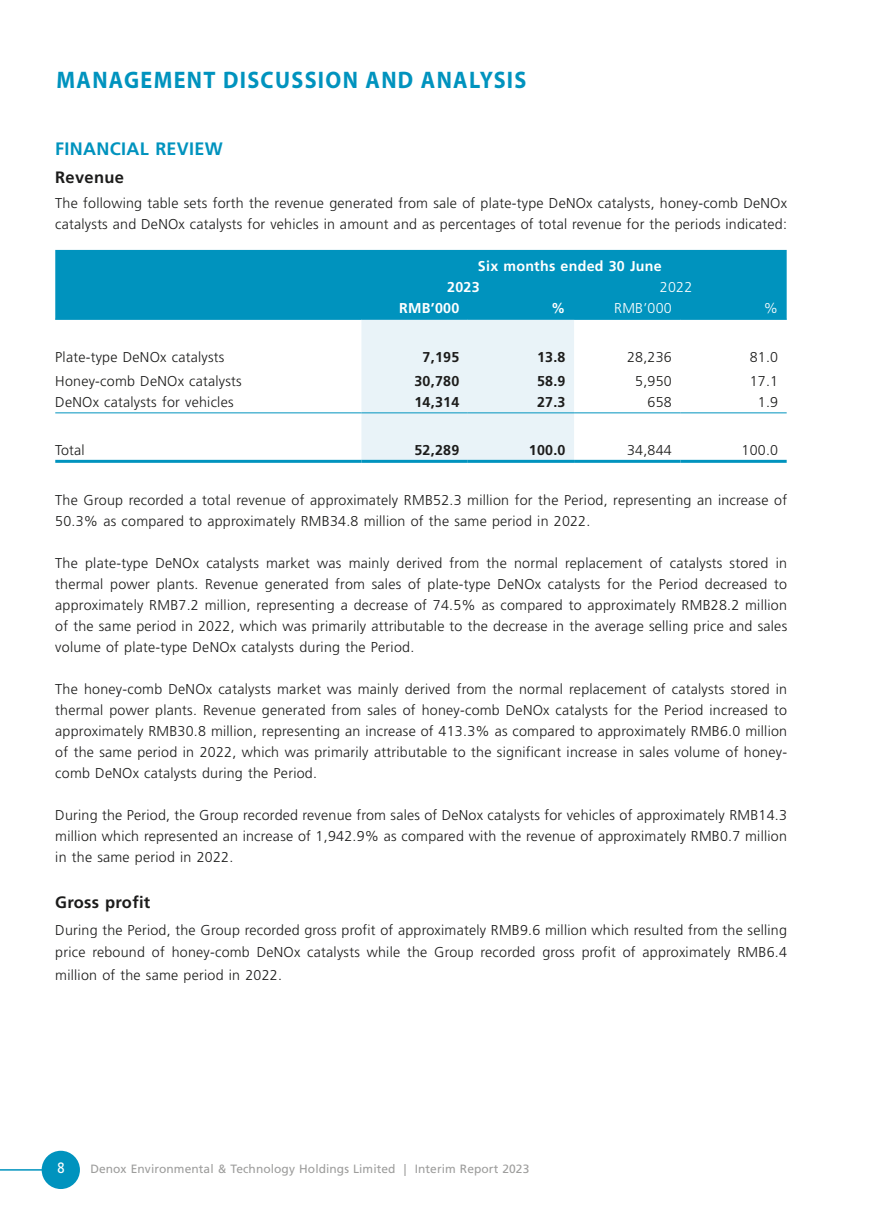
<style>
.page{position:relative;width:893px;height:1212px;background:#fff}
.page>*{position:absolute;margin:0;border:0;box-sizing:border-box;transform-origin:0 0}
.t1{font:700 24px "Myriad Pro";letter-spacing:.06em;color:#0093be;scale:.92 1}
.t2{font:700 18px "Frutiger LT Std";letter-spacing:.015em;color:#0093be}
.t3{font:700 16.5px "Frutiger LT Std";letter-spacing:.015em;color:#1c1c1b}
.t4{font:15px "Frutiger LT Std";color:#fff;scale:.85 1}
.t5{font:300 14.25px/21px "Frutiger LT Std";letter-spacing:.015em;color:#1c1c1b;text-align:justify}
.t6{font:700 14.25px "Frutiger LT Std";letter-spacing:.015em;color:#1c1c1b}
.t7{font:700 14.25px/21px "Frutiger LT Std";letter-spacing:.015em;color:#fff}
.t8{font:300 14.25px "Frutiger LT Std";letter-spacing:.015em;color:#fff}
.t9{font:12px "Frutiger LT Std";letter-spacing:.005em;color:#9d9d9c}
</style>
<div class="page">
<div style="left:42px;top:1151px;width:38px;height:38px;background:#0093be;border-radius:50%"></div>
<hr style="left:0;top:1169px;width:43px;height:1px;background:#0093be">
<div style="left:55px;top:250px;width:732px;height:69px;background:#0093be"></div>
<div style="left:361px;top:320px;width:213px;height:140px;background:#e9f3f8"></div>
<hr style="left:55px;top:319px;width:306px;height:1px;background:#0093be">
<hr style="left:361px;top:319px;width:107px;height:1px;background:#0093be">
<hr style="left:468px;top:319px;width:106px;height:1px;background:#0093be">
<hr style="left:574px;top:319px;width:106px;height:1px;background:#0093be">
<hr style="left:680px;top:319px;width:107px;height:1px;background:#0093be">
<hr style="left:55px;top:412px;width:306px;height:1px;background:#0093be">
<hr style="left:361px;top:412px;width:107px;height:1px;background:#0093be">
<hr style="left:468px;top:412px;width:106px;height:1px;background:#0093be">
<hr style="left:574px;top:412px;width:106px;height:1px;background:#0093be">
<hr style="left:680px;top:412px;width:107px;height:1px;background:#0093be">
<hr style="left:55px;top:460px;width:306px;height:3px;background:#0093be">
<hr style="left:361px;top:460px;width:107px;height:3px;background:#0093be">
<hr style="left:468px;top:460px;width:106px;height:3px;background:#0093be">
<hr style="left:574px;top:460px;width:106px;height:3px;background:#0093be">
<hr style="left:680px;top:460px;width:107px;height:3px;background:#0093be">
<h1 class="t1" style="left:57px;top:67px;width:512px">MANAGEMENT DISCUSSION AND ANALYSIS</h1>
<p class="t2" style="left:55px;top:138px;width:169px">FINANCIAL REVIEW</p>
<p class="t3" style="left:55px;top:167px;width:70px">Revenue</p>
<p class="t5" style="left:55px;top:193px;width:733px">The following table sets forth the revenue generated from sale of plate-type DeNOx catalysts, honey-comb DeNOx catalysts and DeNOx catalysts for vehicles in amount and as percentages of total revenue for the periods indicated:</p>
<p class="t7" style="left:447px;top:256px;width:216px;text-indent:31px">Six months ended 30 June<br>2023</p>
<p class="t8" style="left:660px;top:279px;width:34px">2022</p>
<p class="t7" style="left:399px;top:298px;width:62px">RMB’000</p>
<p class="t7" style="left:551px;top:298px;width:16px">%</p>
<p class="t8" style="left:614px;top:300px;width:59px">RMB’000</p>
<p class="t8" style="left:764px;top:300px;width:16px">%</p>
<p class="t5" style="left:55px;top:346px;width:171px">Plate-type DeNOx catalysts</p>
<p class="t6" style="left:423px;top:348px;width:38px">7,195</p>
<p class="t6" style="left:537px;top:348px;width:30px">13.8</p>
<p class="t5" style="left:627px;top:346px;width:46px">28,236</p>
<p class="t5" style="left:750px;top:346px;width:30px">81.0</p>
<p class="t5" style="left:55px;top:370px;width:188px">Honey-comb DeNOx catalysts</p>
<p class="t6" style="left:414px;top:372px;width:46px">30,780</p>
<p class="t6" style="left:537px;top:372px;width:30px">58.9</p>
<p class="t5" style="left:635px;top:370px;width:38px">5,950</p>
<p class="t5" style="left:750px;top:370px;width:30px">17.1</p>
<p class="t5" style="left:55px;top:391px;width:180px">DeNOx catalysts for vehicles</p>
<p class="t6" style="left:414px;top:393px;width:46px">14,314</p>
<p class="t6" style="left:537px;top:393px;width:30px">27.3</p>
<p class="t5" style="left:648px;top:391px;width:26px">658</p>
<p class="t5" style="left:758px;top:391px;width:22px">1.9</p>
<p class="t5" style="left:55px;top:440px;width:31px">Total</p>
<p class="t6" style="left:414px;top:442px;width:46px">52,289</p>
<p class="t6" style="left:529px;top:442px;width:38px">100.0</p>
<p class="t5" style="left:627px;top:440px;width:46px">34,844</p>
<p class="t5" style="left:742px;top:440px;width:38px">100.0</p>
<p class="t5" style="left:55px;top:490px;width:733px">The Group recorded a total revenue of approximately RMB52.3 million for the Period, representing an increase of<br>50.3% as compared to approximately RMB34.8 million of the same period in 2022.</p>
<p class="t5" style="left:55px;top:553px;width:733px">The plate-type DeNOx catalysts market was mainly derived from the normal replacement of catalysts stored in thermal power plants. Revenue generated from sales of plate-type DeNOx catalysts for the Period decreased to approximately RMB7.2 million, representing a decrease of 74.5% as compared to approximately RMB28.2 million of the same period in 2022, which was primarily attributable to the decrease in the average selling price and sales volume of plate-type DeNOx catalysts during the Period.</p>
<p class="t5" style="left:55px;top:679px;width:733px">The honey-comb DeNOx catalysts market was mainly derived from the normal replacement of catalysts stored in thermal power plants. Revenue generated from sales of honey-comb DeNOx catalysts for the Period increased to approximately RMB30.8 million, representing an increase of 413.3% as compared to approximately RMB6.0 million of the same period in 2022, which was primarily attributable to the significant increase in sales volume of honey&shy;comb DeNOx catalysts during the Period.</p>
<p class="t5" style="left:55px;top:805px;width:733px">During the Period, the Group recorded revenue from sales of DeNox catalysts for vehicles of approximately RMB14.3 million which represented an increase of 1,942.9% as compared with the revenue of approximately RMB0.7 million in the same period in 2022.</p>
<p class="t3" style="left:55px;top:893px;width:97px">Gross profit</p>
<p class="t5" style="left:55px;top:919px;width:733px;line-height:22.5px">During the Period, the Group recorded gross profit of approximately RMB9.6 million which resulted from the selling price rebound of honey-comb DeNOx catalysts while the Group recorded gross profit of approximately RMB6.4 million of the same period in 2022.</p>
<p class="t4" style="left:58px;top:1159px;width:10px">8</p>
<p class="t9" style="left:90px;top:1162px;width:440px">Denox Environmental &amp; Technology Holdings Limited | Interim Report 2023</p>
</div>
